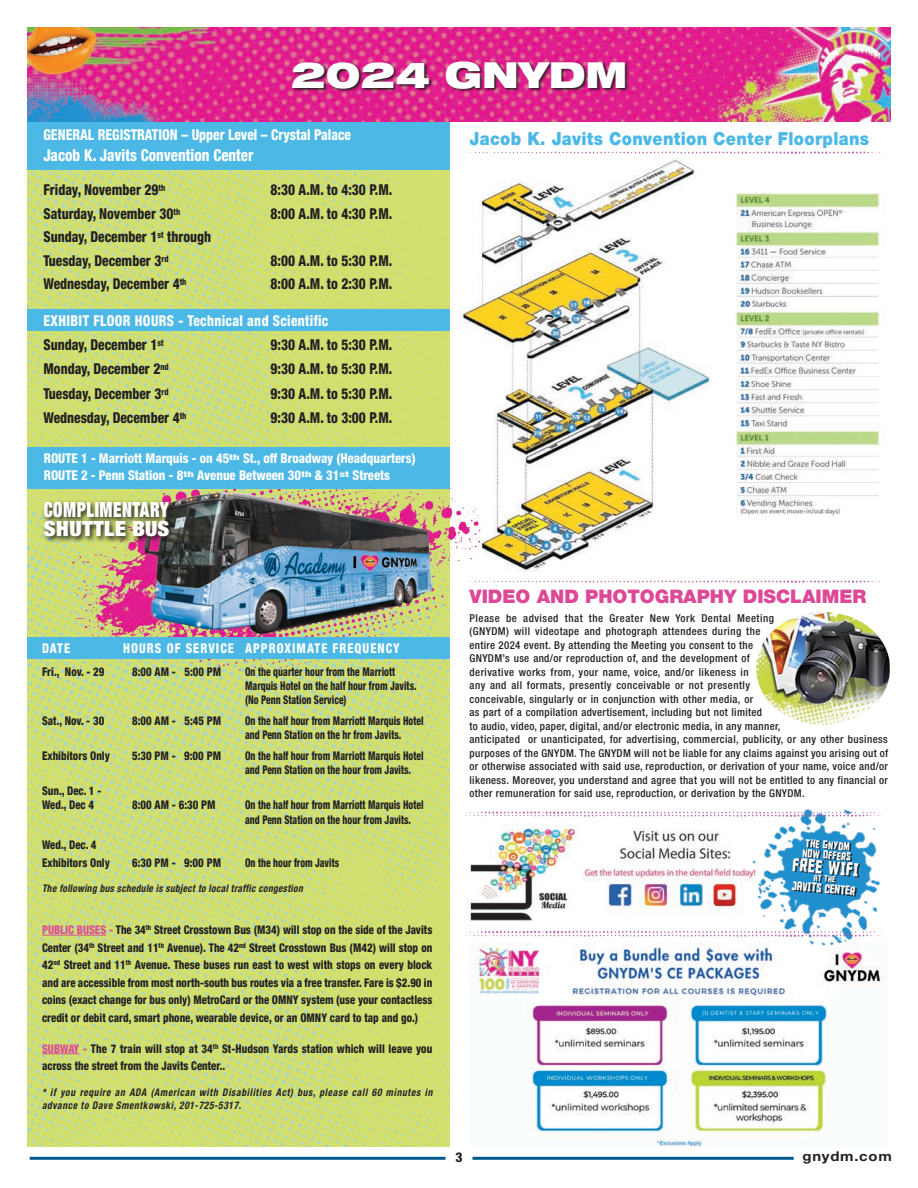
<style>
.page{position:relative;width:918px;height:1188px;background:#fff}
.page>*{position:absolute;margin:0;border:0;box-sizing:border-box;transform-origin:0 0}
.t1{font:900 expanded 36px "Helvetica Neue LT Std";color:#fff}
.t2{font:900 condensed 21px "Helvetica Neue LT Std";letter-spacing:.03em;color:#fff;scale:.8 1}
.t3{font:900 condensed 21px "Helvetica Neue LT Std";letter-spacing:.03em;color:#fff;scale:1.05 1}
.t4{font:900 18.75px "Helvetica Neue LT Std";color:#dd4996}
.t5{font:900 18px "Helvetica Neue LT Std";letter-spacing:.02em;color:#4bb8e7;scale:.9 1}
.t6{font:800 condensed 16.5px "Helvetica Neue LT Std";color:#fff;scale:.9 1}
.t7{font:16.5px "UA Cadet";color:#fff;scale:.9 1}
.t8{font:800 condensed 15px "Helvetica Neue LT Std";color:#231f20;scale:.9 1}
.t9{font:800 condensed 15px "Helvetica Neue LT Std";color:#fff;scale:.9 1}
.t10{font:800 condensed 15px "Helvetica Neue LT Std";letter-spacing:.025em;color:#fff;scale:.9 1}
.t11{font:800 condensed 13.5px "Helvetica Neue LT Std";color:#fff;scale:.94 1}
.t12{font:800 condensed 13.5px "Helvetica Neue LT Std";letter-spacing:.085em;color:#fff;scale:.9 1}
.t13{font:700 13.5px "Helvetica Neue LT Std";letter-spacing:.05em;color:#231f20;scale:1.1 1}
.t14{font:800 condensed 13.5px "Helvetica Neue LT Std";color:#fff;scale:.9 1}
.t15{font:800 condensed 13.5px "Helvetica Neue LT Std";color:#231f20}
.t16{font:800 condensed 12px/17.7px "Helvetica Neue LT Std";color:#231f20;scale:.9 1}
.t17{font:800 condensed 12px/14.2px "Helvetica Neue LT Std";color:#231f20;scale:.8 1}
.t18{font:10.95px "UA Cadet";color:#fff;scale:.9 1}
.t19{font:500 condensed 10.8px/13.5px "Helvetica Neue LT Std";letter-spacing:.03em;color:#231f20}
.t20{font:italic 700 condensed 10.5px/13.2px "Helvetica Neue LT Std";letter-spacing:.065em;color:#231f20;scale:.9 1}
.t21{font:italic 700 condensed 10.5px "Helvetica Neue LT Std";letter-spacing:.035em;color:#231f20;scale:.9 1}
.t22{font:9.9px "UA Cadet";color:#fff;scale:.9 1}
.t23{font:7.65px "UA Cadet";color:#fff;scale:.9 1}
.s1{color:#dd4996}
</style>
<div class="page">
<img style="left:461px;top:158px;width:419px;height:411px">
<img style="left:27px;top:170px;width:423px;height:976px">
<img style="left:27px;top:27px;width:864px;height:94px">
<hr style="left:30px;top:1157px;width:416px;height:3px;background:#03588c">
<hr style="left:472px;top:1157px;width:322px;height:3px;background:#03588c">
<svg style="left:292px;top:61px;width:337px;height:32px;background:#7f2455"></svg>
<img style="left:32px;top:474px;width:507px;height:196px">
<hr style="left:42px;top:935px;width:64px;height:1px;background:#dd4996">
<hr style="left:42px;top:1053px;width:38px;height:1px;background:#dd4996">
<img style="left:756px;top:612px;width:134px;height:113px">
<img style="left:41px;top:500px;width:135px;height:43px">
<div style="left:27px;top:637px;width:423px;height:21px;background:#4bb8e7"></div>
<div style="left:27px;top:309px;width:423px;height:22px;background:#4bb8e7"></div>
<div style="left:27px;top:447px;width:423px;height:41px;background:#4bb8e7"></div>
<div style="left:27px;top:122px;width:423px;height:48px;background:#4bb8e7"></div>
<img style="left:469px;top:825px;width:273px;height:96px">
<img style="left:472px;top:944px;width:412px;height:202px">
<img style="left:742px;top:820px;width:142px;height:134px">
<svg style="left:793px;top:840px;width:67px;height:56px;background:#226992"></svg>
<img style="left:467px;top:578px;width:417px;height:8px">
<img style="left:467px;top:151px;width:417px;height:3px">
<img style="left:800px;top:817px;width:27px;height:3px">
<img style="left:466px;top:809px;width:417px;height:8px">
<img style="left:466px;top:929px;width:417px;height:7px">
<img style="left:467px;top:932px;width:417px;height:8px">
<p class="t1" style="left:291px;top:52px;width:338px">2024 GNYDM</p>
<p class="t9" style="left:43px;top:125px;width:343px">GENERAL REGISTRATION – Upper Level – Crystal Palace</p>
<p class="t6" style="left:43px;top:145px;width:235px">Jacob K. Javits Convention Center</p>
<p class="t8" style="left:43px;top:181px;width:137px">Friday, November 29<sup>th</sup></p>
<p class="t8" style="left:271px;top:181px;width:137px">8:30 A.M. to 4:30 P.M.</p>
<p class="t8" style="left:43px;top:204px;width:154px">Saturday, November 30<sup>th</sup></p>
<p class="t8" style="left:271px;top:204px;width:137px">8:00 A.M. to 4:30 P.M.</p>
<p class="t8" style="left:43px;top:227px;width:188px">Sunday, December 1<sup>st</sup> through</p>
<p class="t8" style="left:43px;top:251px;width:141px">Tuesday, December 3<sup>rd</sup></p>
<p class="t8" style="left:271px;top:251px;width:137px">8:00 A.M. to 5:30 P.M.</p>
<p class="t8" style="left:43px;top:274px;width:160px">Wednesday, December 4<sup>th</sup></p>
<p class="t8" style="left:271px;top:274px;width:137px">8:00 A.M. to 2:30 P.M.</p>
<p class="t10" style="left:43px;top:311px;width:318px">EXHIBIT FLOOR HOURS - Technical and Scientific</p>
<p class="t8" style="left:43px;top:336px;width:135px">Sunday, December 1<sup>st</sup></p>
<p class="t8" style="left:271px;top:336px;width:137px">9:30 A.M. to 5:30 P.M.</p>
<p class="t8" style="left:43px;top:360px;width:141px">Monday, December 2<sup>nd</sup></p>
<p class="t8" style="left:271px;top:360px;width:137px">9:30 A.M. to 5:30 P.M.</p>
<p class="t8" style="left:43px;top:384px;width:141px">Tuesday, December 3<sup>rd</sup></p>
<p class="t8" style="left:271px;top:384px;width:137px">9:30 A.M. to 5:30 P.M.</p>
<p class="t8" style="left:43px;top:408px;width:160px">Wednesday, December 4<sup>th</sup></p>
<p class="t8" style="left:271px;top:408px;width:137px">9:30 A.M. to 3:00 P.M.</p>
<p class="t11" style="left:44px;top:450px;width:397px">ROUTE 1 - Marriott Marquis - on 45<sup>th</sup> St., off Broadway (Headquarters)</p>
<p class="t11" style="left:44px;top:467px;width:370px">ROUTE 2 - Penn Station - 8<sup>th</sup> Avenue Between 30<sup>th</sup> &amp; 31<sup>st</sup> Streets</p>
<p class="t2" style="left:44px;top:496px;width:158px">COMPLIMENTARY</p>
<p class="t3" style="left:44px;top:515px;width:121px">SHUTTLE BUS</p>
<p class="t14" style="left:42px;top:639px;width:33px">DATE</p>
<p class="t12" style="left:123px;top:639px;width:309px">HOURS OF SERVICE APPROXIMATE FREQUENCY</p>
<p class="t16" style="left:42px;top:662px;width:71px">Fri., Nov. - 29</p>
<p class="t16" style="left:132px;top:662px;width:101px">8:00 AM - 5:00 PM</p>
<p class="t17" style="left:245px;top:664px;width:216px">On the quarter hour from the Marriott<br>Marquis Hotel on the half hour from Javits. (No Penn Station Service)</p>
<p class="t16" style="left:42px;top:712px;width:71px">Sat., Nov. - 30</p>
<p class="t16" style="left:132px;top:712px;width:101px">8:00 AM - 5:45 PM</p>
<p class="t17" style="left:245px;top:713px;width:225px">On the half hour from Marriott Marquis Hotel and Penn Station on the hr from Javits.</p>
<p class="t16" style="left:42px;top:747px;width:77px">Exhibitors Only</p>
<p class="t16" style="left:132px;top:747px;width:100px">5:30 PM - 9:00 PM</p>
<p class="t17" style="left:245px;top:748px;width:225px">On the half hour from Marriott Marquis Hotel and Penn Station on the hour from Javits.</p>
<p class="t16" style="left:42px;top:784px;width:67px;line-height:14.2px">Sun., Dec. 1 -<br>Wed., Dec 4</p>
<p class="t16" style="left:132px;top:796px;width:94px">8:00 AM - 6:30 PM</p>
<p class="t17" style="left:245px;top:798px;width:225px">On the half hour from Marriott Marquis Hotel and Penn Station on the hour from Javits.</p>
<p class="t16" style="left:42px;top:836px;width:62px">Wed., Dec. 4</p>
<p class="t16" style="left:42px;top:854px;width:77px">Exhibitors Only</p>
<p class="t16" style="left:132px;top:854px;width:100px">6:30 PM - 9:00 PM</p>
<p class="t17" style="left:245px;top:855px;width:119px">On the hour from Javits</p>
<p class="t21" style="left:42px;top:882px;width:291px">The following bus schedule is subject to local traffic congestion</p>
<p class="t16" style="left:42px;top:921px;width:435px;text-align:justify"><span class="s1">PUBLIC BUSES -</span> The 34<sup>th</sup> Street Crosstown Bus (M34) will stop on the side of the Javits Center (34<sup>th</sup> Street and 11<sup>th</sup> Avenue). The 42<sup>nd</sup> Street Crosstown Bus (M42) will stop on 42<sup>nd</sup> Street and 11<sup>th</sup> Avenue. These buses run east to west with stops on every block and are accessible from most north-south bus routes via a free transfer. Fare is $2.90 in coins (exact change for bus only) MetroCard or the OMNY system (use your contactless credit or debit card, smart phone, wearable device, or an OMNY card to tap and go.)</p>
<p class="t16" style="left:42px;top:1039px;width:435px"><span class="s1">SUBWAY -</span> The 7 train will stop at 34<sup>th</sup> St-Hudson Yards station which will leave you across the street from the Javits Center..</p>
<p class="t20" style="left:42px;top:1086px;width:435px">* if you require an ADA (American with Disabilities Act) bus, please call 60 minutes in advance to Dave Smentkowski, 201-725-5317.</p>
<p class="t5" style="left:470px;top:128px;width:445px">Jacob K. Javits Convention Center Floorplans</p>
<p class="t4" style="left:470px;top:585px;width:398px">VIDEO AND PHOTOGRAPHY DISCLAIMER</p>
<p class="t19" style="left:470px;top:611px;width:420px">Please be advised that the Greater New York Dental Meeting<br>(GNYDM) will videotape and photograph attendees during the<br>entire 2024 event. By attending the Meeting you consent to the<br>GNYDM’s use and/or reproduction of, and the development of<br>derivative works from, your name, voice, and/or likeness in<br>any and all formats, presently conceivable or not presently<br>conceivable, singularly or in conjunction with other media, or<br>as part of a compilation advertisement, including but not limited<br>to audio, video, paper, digital, and/or electronic media, in any manner,<br>anticipated or unanticipated, for advertising, commercial, publicity, or any other business purposes of the GNYDM. The GNYDM will not be liable for any claims against you arising out of or otherwise associated with said use, reproduction, or derivation of your name, voice and/or likeness. Moreover, you understand and agree that you will not be entitled to any financial or other remuneration for said use, reproduction, or derivation by the GNYDM.</p>
<p class="t22" style="left:806px;top:836px;width:51px;rotate:5deg">The GNYDM</p>
<p class="t22" style="left:803px;top:846px;width:55px;rotate:5deg">now offers</p>
<p class="t7" style="left:793px;top:853px;width:75px;rotate:5deg">Free wifi</p>
<p class="t23" style="left:814px;top:872px;width:26px;rotate:5deg">at the</p>
<p class="t18" style="left:793px;top:878px;width:73px;rotate:5deg">Javits Center</p>
<p class="t15" style="left:455px;top:1148px;width:9px">3</p>
<p class="t13" style="left:803px;top:1148px;width:83px">gnydm.com</p>
</div>
